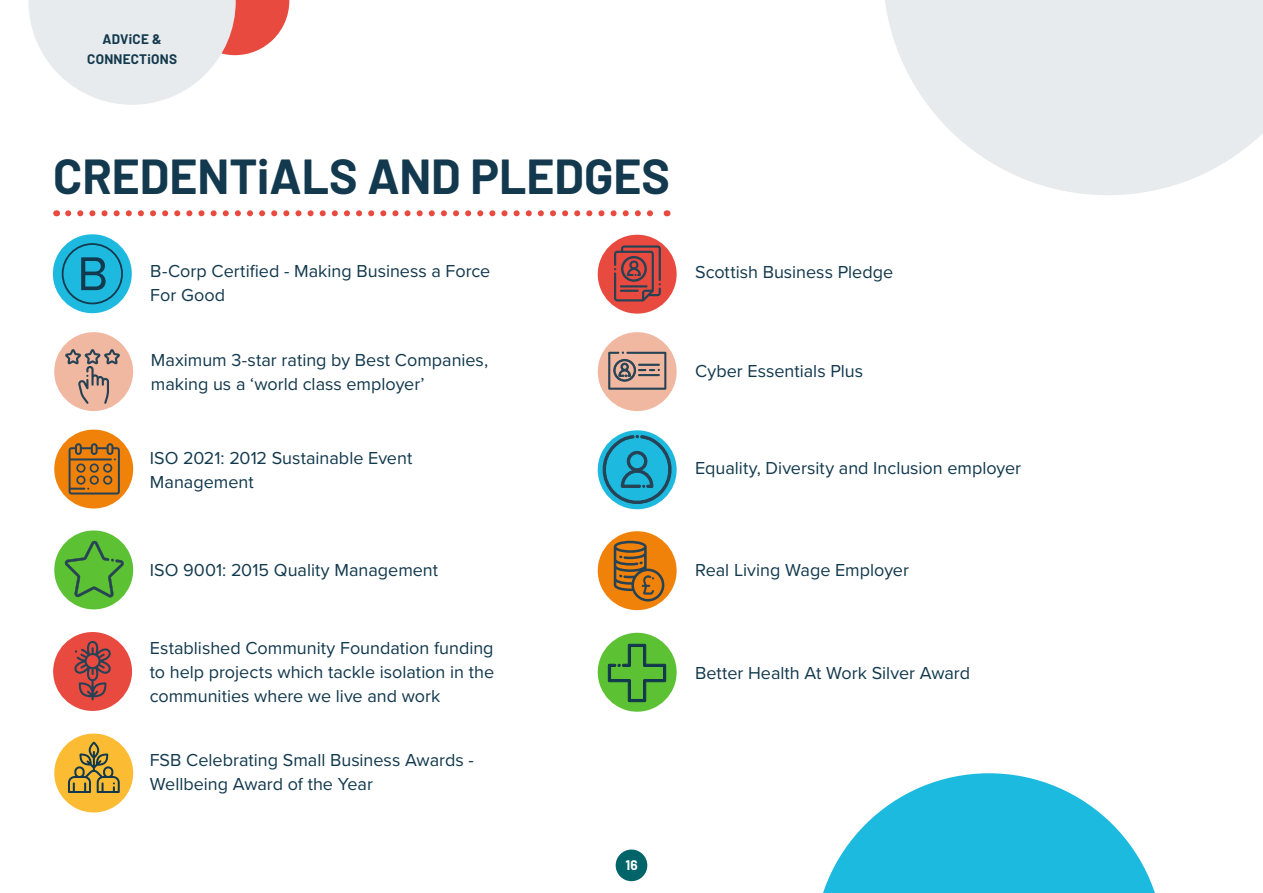
<style>
.page{position:relative;width:1263px;height:893px;background:#fff}
.page>*{position:absolute;margin:0;border:0;box-sizing:border-box;transform-origin:0 0}
.Page_header{font:700 48px "Barlow";color:#12394d}
.Paragraph_Style_5{font:18px/24px "Proxima Nova";color:#12394d}
.body_-_aligned{font:18px/24px "Proxima Nova";color:#12394d;text-align:justify}
.Paragraph_Style_4{font:700 13.5px "Barlow";letter-spacing:.02em;color:#12394d}
.t1{font:700 13.5px "Barlow";color:#fff}
</style>
<div class="page">
<div style="left:616px;top:849px;width:31px;height:32px;background:#006469;border-radius:50%"></div>
<svg style="left:885px;top:0;width:378px;height:195px;fill:#e8ebed"></svg>
<div style="left:54px;top:530px;width:79px;height:79px;background:#5cc233;border-radius:50%"></div>
<svg style="left:65px;top:541px;width:59px;height:56px"></svg>
<div style="left:54px;top:332px;width:79px;height:79px;background:#f0b8a1;border-radius:50%"></div>
<svg style="left:65px;top:349px;width:55px;height:55px"></svg>
<div style="left:53px;top:632px;width:79px;height:79px;background:#e84a40;border-radius:50%"></div>
<svg style="left:74px;top:641px;width:37px;height:59px"></svg>
<svg style="left:598px;top:430px;width:79px;height:79px"></svg>
<svg style="left:599px;top:435px;width:75px;height:72px;background:#3daac7"></svg>
<div style="left:598px;top:332px;width:79px;height:79px;background:#f0b8a1;border-radius:50%"></div>
<svg style="left:608px;top:351px;width:58px;height:39px"></svg>
<div style="left:598px;top:235px;width:79px;height:79px;background:#e84a40;border-radius:50%"></div>
<svg style="left:614px;top:245px;width:47px;height:56px"></svg>
<div style="left:54px;top:430px;width:79px;height:78px;background:#f0820a;border-radius:50%"></div>
<svg style="left:69px;top:443px;width:51px;height:51px"></svg>
<div style="left:598px;top:531px;width:79px;height:79px;background:#f0820a;border-radius:50%"></div>
<svg style="left:614px;top:541px;width:50px;height:60px"></svg>
<div style="left:598px;top:633px;width:79px;height:79px;background:#5cc233;border-radius:50%"></div>
<svg style="left:608px;top:644px;width:58px;height:58px"></svg>
<div style="left:54px;top:734px;width:79px;height:78px;background:#fbbc33;border-radius:50%"></div>
<svg style="left:68px;top:742px;width:52px;height:51px"></svg>
<svg style="left:68px;top:210px;width:585px;height:6px"></svg>
<svg style="left:823px;top:773px;width:332px;height:120px"></svg>
<svg style="left:28px;top:0;width:261px;height:105px"></svg>
<div style="left:53px;top:234px;width:79px;height:79px;background:#1db9df;border-radius:50%"></div>
<svg style="left:81px;top:257px;width:25px;height:33px"></svg>
<div style="left:62px;top:243px;width:61px;height:61px;border:2px solid #12394d;border-radius:50%"></div>
<p class="Paragraph_Style_4" style="left:103px;top:29px;width:61px">ADViCE &amp;</p>
<p class="Paragraph_Style_4" style="left:87px;top:49px;width:91px">CONNECTiONS</p>
<p class="Page_header" style="left:53px;top:141px;width:618px">CREDENTiALS AND PLEDGES</p>
<p class="Paragraph_Style_5" style="left:150px;top:259px;width:342px">B-Corp Certified - Making Business a Force<br>For Good</p>
<p class="Paragraph_Style_5" style="left:151px;top:347px;width:339px">Maximum 3-star rating by Best Companies, making us a ‘world class employer’</p>
<p class="Paragraph_Style_5" style="left:150px;top:445px;width:264px">ISO 2021: 2012 Sustainable Event<br>Management</p>
<p class="Paragraph_Style_5" style="left:695px;top:259px;width:200px">Scottish Business Pledge</p>
<p class="Paragraph_Style_5" style="left:695px;top:358px;width:170px">Cyber Essentials Plus</p>
<p class="Paragraph_Style_5" style="left:695px;top:456px;width:328px">Equality, Diversity and Inclusion employer</p>
<p class="Paragraph_Style_5" style="left:150px;top:557px;width:290px">ISO 9001: 2015 Quality Management</p>
<p class="body_-_aligned" style="left:150px;top:635px;width:346px">Established Community Foundation funding to help projects which tackle isolation in the communities where we live and work</p>
<p class="Paragraph_Style_5" style="left:150px;top:747px;width:326px">FSB Celebrating Small Business Awards -<br>Wellbeing Award of the Year</p>
<p class="Paragraph_Style_5" style="left:695px;top:558px;width:215px">Real Living Wage Employer</p>
<p class="body_-_aligned" style="left:695px;top:661px;width:277px">Better Health At Work Silver Award</p>
<p class="t1" style="left:625px;top:855px;width:14px">16</p>
</div>
